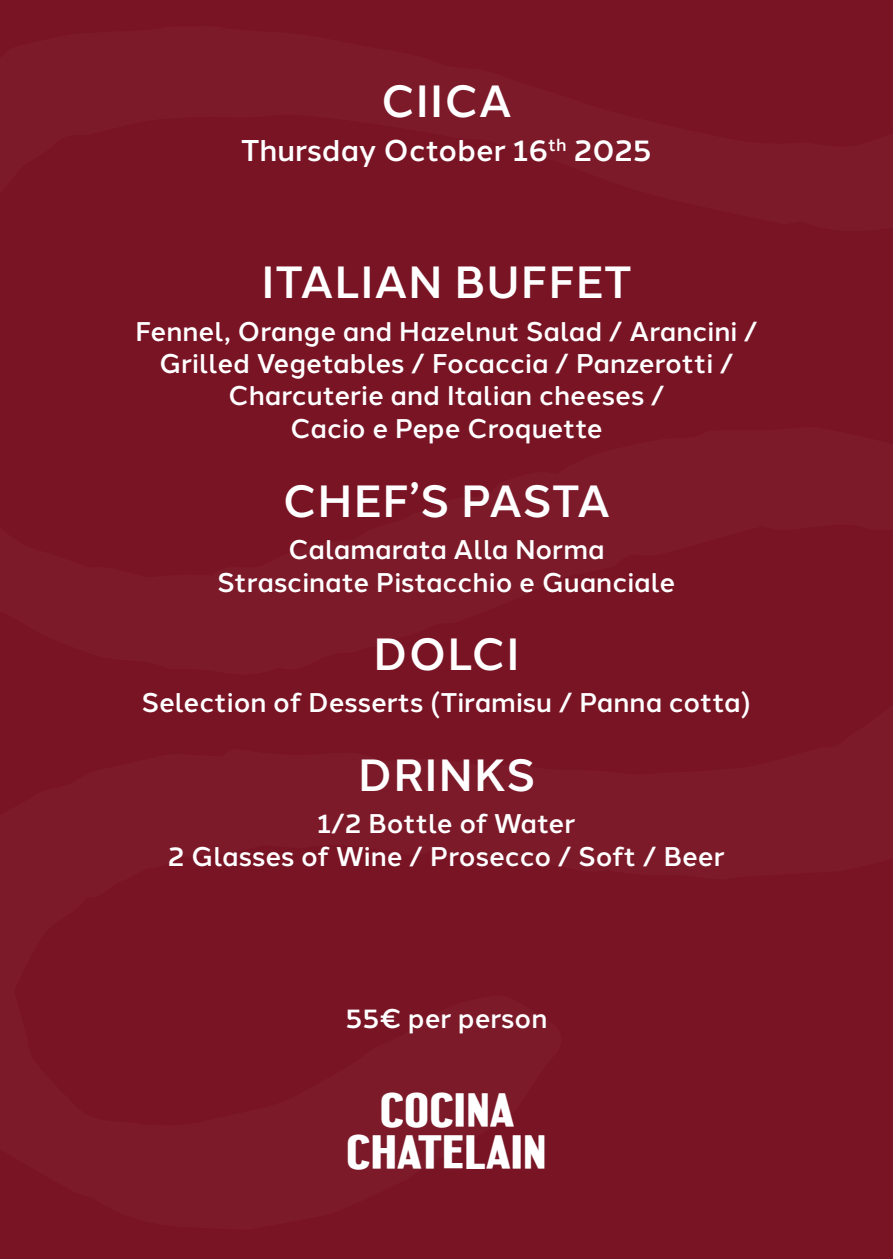
<style>
.page{position:relative;width:893px;height:1259px;background:#791425}
.page>*{position:absolute;margin:0;border:0;box-sizing:border-box;transform-origin:0 0}
.t1{font:700 48px/42px "Central Avenue";letter-spacing:-.005em;color:#fff;text-align:center}
.t2{font:500 45px "Halcom";letter-spacing:.01em;color:#fff}
.t3{font:500 30px "Halcom";color:#fff}
.t4{font:500 27px/32.4px "Halcom";color:#fff;text-align:center}
</style>
<div class="page">
<h2 class="t2" style="left:381px;top:65px;width:133px">CIICA</h2>
<p class="t3" style="left:241px;top:126px;width:412px">Thursday October 16<sup>th</sup> 2025</p>
<h2 class="t2" style="left:261px;top:246px;width:372px">ITALIAN BUFFET</h2>
<p class="t4" style="left:135px;top:313px;width:624px">Fennel, Orange and Hazelnut Salad / Arancini / Grilled Vegetables / Focaccia / Panzerotti / Charcuterie and Italian cheeses /<br>Cacio e Pepe Croquette</p>
<h2 class="t2" style="left:282px;top:465px;width:330px">CHEF’S PASTA</h2>
<p class="t4" style="left:217px;top:531px;width:459px">Calamarata Alla Norma<br>Strascinate Pistacchio e Guanciale</p>
<h2 class="t2" style="left:373px;top:618px;width:148px">DOLCI</h2>
<p class="t4" style="left:142px;top:684px;width:611px">Selection of Desserts (Tiramisu / Panna cotta)</p>
<h2 class="t2" style="left:358px;top:739px;width:179px">DRINKS</h2>
<p class="t4" style="left:168px;top:805px;width:558px">1/2 Bottle of Water<br>2 Glasses of Wine / Prosecco / Soft / Beer</p>
<p class="t4" style="left:345px;top:1000px;width:204px">55€ per person</p>
<h1 class="t1" style="left:346px;top:1089px;width:202px">COCINA<br>CHATELAIN</h1>
</div>
